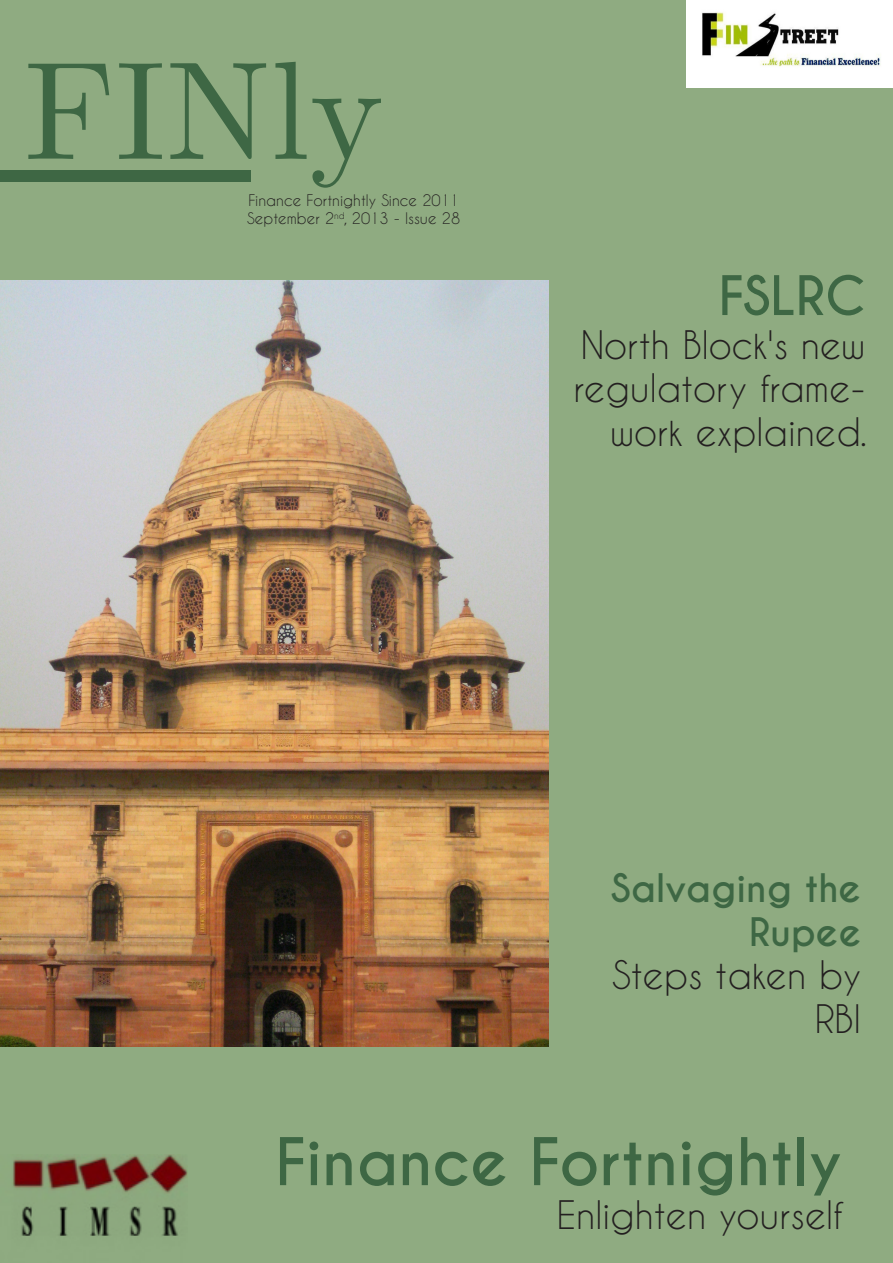
<style>
.page{position:relative;width:893px;height:1263px;background:#8fab81}
.page>*{position:absolute;margin:0;border:0;box-sizing:border-box;transform-origin:0 0}
.t1{font:140.1px "LM Roman 10";color:#3e6744}
.t2{font:700 61.5px "Caviar Dreams";color:#3e6744}
.t3{font:700 51px "Caviar Dreams";color:#3e6744}
.t4{font:36.9px/43.5px "Caviar Dreams";color:#231f20;text-align:right}
.t5{font:700 36.9px/43.5px "Caviar Dreams";color:#3e6744;text-align:right}
.t6{font:15px "Caviar Dreams";color:#231f20}
.s1{font-weight:400;color:#231f20}
</style>
<div class="page">
<img style="left:12px;top:1155px;width:176px;height:81px">
<img style="left:687px;top:0;width:206px;height:87px">
<div style="left:0;top:170px;width:251px;height:12px;background:#3e6744"></div>
<img style="left:0;top:280px;width:548px;height:766px">
<p class="t1" style="left:24px;top:1px;width:361px">FINly</p>
<p class="t6" style="left:248px;top:191px;width:212px">Finance Fortnightly Since 2011</p>
<p class="t6" style="left:247px;top:209px;width:214px">September 2<sup>nd</sup>, 2013 - Issue 28</p>
<p class="t3" style="left:719px;top:265px;width:149px">FSLRC</p>
<p class="t4" style="left:573px;top:322px;width:295px">North Block's new regulatory frame&shy;work explained.</p>
<p class="t5" style="left:611px;top:868px;width:252px">Salvaging the<br>Rupee<br><span class="s1">Steps taken by<br>RBI</span></p>
<p class="t2" style="left:275px;top:1125px;width:569px">Finance Fortnightly</p>
<p class="t4" style="left:557px;top:1192px;width:287px">Enlighten yourself</p>
</div>
